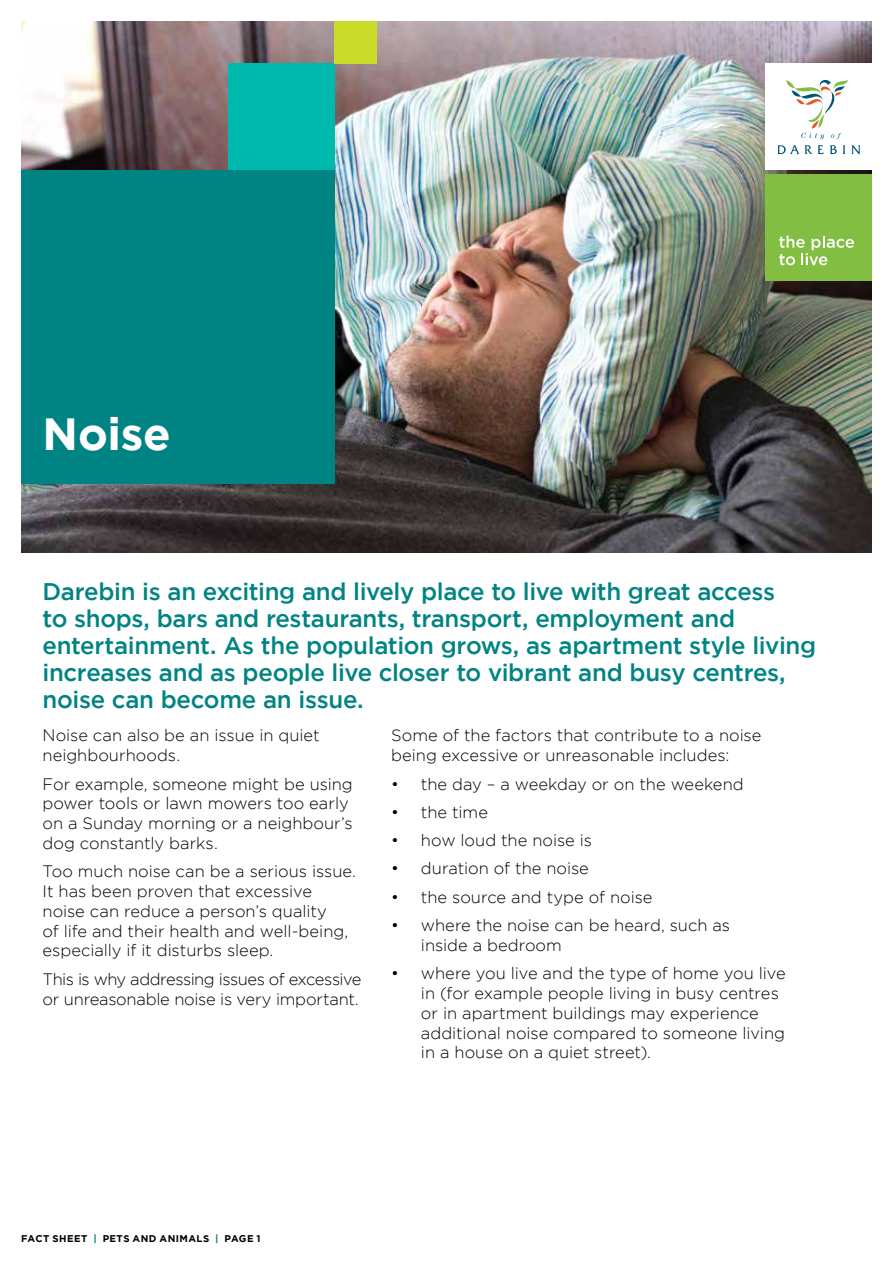
<style>
.page{position:relative;width:893px;height:1263px;background:#fff}
.page>*{position:absolute;margin:0;border:0;box-sizing:border-box;transform-origin:0 0}
.t1{font:700 45px "Gotham";letter-spacing:-.005em;color:#fff}
.t2{font:500 24px/27px "Gotham";letter-spacing:-.015em;color:#008483}
.t3{font:300 16.5px/19.8px "Gotham";color:#000}
.t4{font:300 16.5px/19.8px "Gotham";letter-spacing:-.025em;color:#000}
.t5{font:700 9.75px "Gotham";letter-spacing:.045em;color:#000}
.s1{color:#008483}
</style>
<div class="page">
<img style="left:21px;top:21px;width:851px;height:532px">
<div style="left:21px;top:170px;width:314px;height:313px;background:#008483"></div>
<div style="left:228px;top:64px;width:107px;height:106px;background:#00b9ad"></div>
<div style="left:335px;top:21px;width:42px;height:43px;background:#cbdb2a"></div>
<div style="left:765px;top:64px;width:107px;height:106px;background:#fff"></div>
<svg style="left:786px;top:79px;width:62px;height:60px"></svg>
<svg style="left:777px;top:145px;width:22px;height:9px"></svg>
<svg style="left:805px;top:145px;width:7px;height:9px"></svg>
<svg style="left:818px;top:145px;width:6px;height:9px"></svg>
<svg style="left:830px;top:145px;width:7px;height:9px"></svg>
<svg style="left:843px;top:145px;width:2px;height:9px"></svg>
<svg style="left:851px;top:145px;width:9px;height:9px"></svg>
<div style="left:765px;top:174px;width:107px;height:106px;background:#81be41"></div>
<svg style="left:779px;top:236px;width:75px;height:29px"></svg>
<h1 class="t1" style="left:43px;top:408px;width:130px">Noise</h1>
<p class="t2" style="left:43px;top:578px;width:775px">Darebin is an exciting and lively place to live with great access<br>to shops, bars and restaurants, transport, employment and entertainment. As the population grows, as apartment style living increases and as people live closer to vibrant and busy centres, noise can become an issue.</p>
<p class="t3" style="left:43px;top:725px;width:279px">Noise can also be an issue in quiet neighbourhoods.</p>
<p class="t3" style="left:43px;top:774px;width:312px">For example, someone might be using power tools or lawn mowers too early on a Sunday morning or a neighbour’s dog constantly barks.</p>
<p class="t3" style="left:43px;top:861px;width:315px">Too much noise can be a serious issue.<br>It has been proven that excessive noise can reduce a person’s quality<br>of life and their health and well-being, especially if it disturbs sleep.</p>
<p class="t4" style="left:43px;top:969px;width:320px">This is why addressing issues of excessive or unreasonable noise is very important.</p>
<p class="t3" style="left:391px;top:725px;width:372px">Some of the factors that contribute to a noise being excessive or unreasonable includes:</p>
<p class="t3" style="left:391px;top:773px;width:354px">• the day – a weekday or on the weekend</p>
<p class="t3" style="left:391px;top:802px;width:98px">• the time</p>
<p class="t3" style="left:391px;top:830px;width:202px">• how loud the noise is</p>
<p class="t3" style="left:391px;top:858px;width:199px">• duration of the noise</p>
<p class="t3" style="left:391px;top:887px;width:263px">• the source and type of noise</p>
<p class="t3" style="left:421px;top:915px;width:311px;text-indent:-30px">• where the noise can be heard, such as inside a bedroom</p>
<p class="t3" style="left:421px;top:963px;width:366px;text-indent:-30px">• where you live and the type of home you live in (for example people living in busy centres or in apartment buildings may experience additional noise compared to someone living in a house on a quiet street).</p>
<p class="t5" style="left:21px;top:1232px;width:241px">FACT SHEET <span class="s1">|</span> PETS AND ANIMALS <span class="s1">|</span> PAGE 1</p>
</div>
